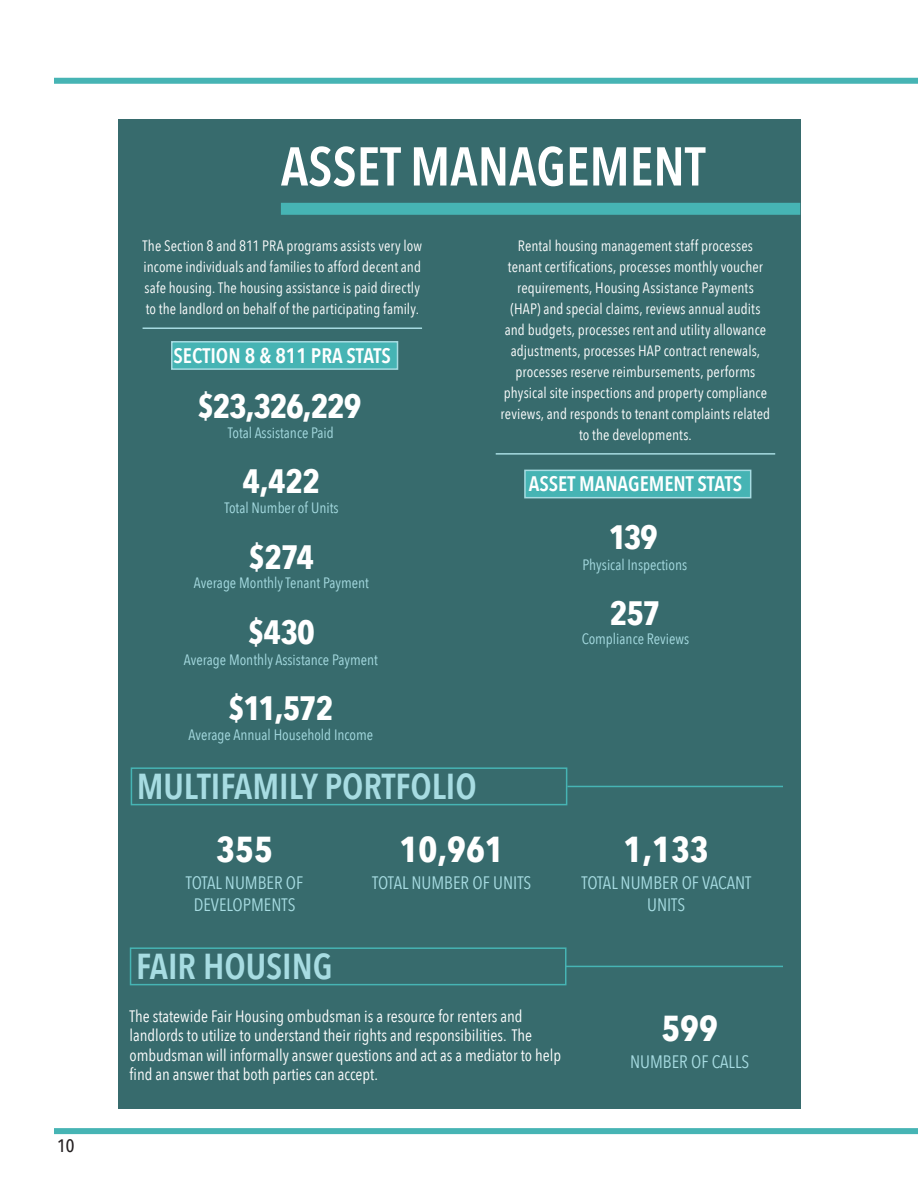
<style>
.page{position:relative;width:918px;height:1188px;background:#fff}
.page>*{position:absolute;margin:0;border:0;box-sizing:border-box;transform-origin:0 0}
.t1{font:600 54px "Avenir Next Condensed";color:#fff}
.t2{font:600 36px "Avenir Next Condensed";color:#a7dce2}
.t3{font:700 36px "Avenir Next Condensed";color:#fff}
.t4{font:700 33.75px "Avenir Next Condensed";letter-spacing:-.04em;color:#fff}
.t5{font:600 21px "Avenir Next Condensed";color:#fff}
.t6{font:18px/21.6px "Avenir Next Condensed";color:#a7dce2;text-align:center}
.t7{font:500 18px "Avenir Next Condensed";color:#231f20}
.t8{font:16.5px/19.5px "Avenir Next Condensed";color:#fff}
.t9{font:15px/21px "Avenir Next Condensed";letter-spacing:.005em;color:#fff;text-align:center}
.t10{font:15px "Avenir Next Condensed";color:#a7dce2}
</style>
<div class="page">
<div style="left:118px;top:119px;width:682px;height:989px;background:#376b6d"></div>
<div style="left:281px;top:203px;width:519px;height:12px;background:#46b4b4"></div>
<hr style="left:496px;top:453px;width:279px;height:2px;background:#a7dce2">
<div style="left:524px;top:470px;width:227px;height:28px;background:#46b4b4;border:2px solid #a7dce2"></div>
<hr style="left:143px;top:327px;width:279px;height:2px;background:#a7dce2">
<div style="left:171px;top:341px;width:227px;height:29px;background:#46b4b4;border:2px solid #a7dce2"></div>
<hr style="left:567px;top:786px;width:216px;height:1px;background:#46b4b4">
<div style="left:131px;top:767px;width:436px;height:38px;background:#376b6d;border:2px solid #46b4b4"></div>
<div style="left:54px;top:78px;width:864px;height:6px;background:#46b4b4"></div>
<hr style="left:564px;top:966px;width:219px;height:1px;background:#46b4b4">
<div style="left:130px;top:947px;width:437px;height:38px;background:#376b6d;border:2px solid #46b4b4"></div>
<div style="left:54px;top:1128px;width:864px;height:6px;background:#46b4b4"></div>
<p class="t7" style="left:57px;top:1135px;width:19px">10</p>
<h1 class="t1" style="left:281px;top:120px;width:426px">ASSET MANAGEMENT</h1>
<p class="t9" style="left:143px;top:235px;width:281px;text-align:left">The Section 8 and 811 PRA programs assists very low income individuals and families to afford decent and safe housing. The housing assistance is paid directly to the landlord on behalf of the participating family.</p>
<h3 class="t5" style="left:174px;top:337px;width:219px">SECTION 8 &amp; 811 PRA STATS</h3>
<h3 class="t4" style="left:197px;top:385px;width:166px">$23,326,229</h3>
<p class="t10" style="left:228px;top:420px;width:108px">Total Assistance Paid</p>
<h3 class="t4" style="left:243px;top:461px;width:79px">4,422</h3>
<p class="t10" style="left:224px;top:495px;width:116px">Total Number of Units</p>
<h3 class="t4" style="left:248px;top:536px;width:67px">$274</h3>
<p class="t10" style="left:194px;top:570px;width:177px">Average Monthly Tenant Payment</p>
<h3 class="t4" style="left:247px;top:612px;width:69px">$430</h3>
<p class="t10" style="left:184px;top:647px;width:196px">Average Monthly Assistance Payment</p>
<h3 class="t4" style="left:228px;top:687px;width:107px">$11,572</h3>
<p class="t10" style="left:189px;top:721px;width:186px">Average Annual Household Income</p>
<h2 class="t2" style="left:137px;top:755px;width:342px">MULTIFAMILY PORTFOLIO</h2>
<p class="t9" style="left:501px;top:235px;width:271px">Rental housing management staff processes tenant certifications, processes monthly voucher requirements, Housing Assistance Payments (HAP) and special claims, reviews annual audits and budgets, processes rent and utility allowance adjustments, processes HAP contract renewals, processes reserve reimbursements, performs physical site inspections and property compliance reviews, and responds to tenant complaints related to the developments.</p>
<h3 class="t5" style="left:529px;top:466px;width:215px">ASSET MANAGEMENT STATS</h3>
<h3 class="t4" style="left:609px;top:517px;width:51px">139</h3>
<p class="t10" style="left:582px;top:552px;width:106px">Physical Inspections</p>
<h3 class="t4" style="left:610px;top:592px;width:52px">257</h3>
<p class="t10" style="left:582px;top:626px;width:109px">Compliance Reviews</p>
<h2 class="t3" style="left:216px;top:827px;width:58px">355</h2>
<p class="t6" style="left:186px;top:871px;width:119px">TOTAL NUMBER OF<br>DEVELOPMENTS</p>
<h2 class="t3" style="left:400px;top:827px;width:106px">10,961</h2>
<p class="t6" style="left:372px;top:871px;width:161px">TOTAL NUMBER OF UNITS</p>
<h2 class="t3" style="left:623px;top:827px;width:87px">1,133</h2>
<p class="t6" style="left:581px;top:871px;width:171px">TOTAL NUMBER OF VACANT<br>UNITS</p>
<h2 class="t2" style="left:136px;top:935px;width:198px">FAIR HOUSING</h2>
<p class="t8" style="left:129px;top:1005px;width:433px">The statewide Fair Housing ombudsman is a resource for renters and landlords to utilize to understand their rights and responsibilities. The ombudsman will informally answer questions and act as a mediator to help find an answer that both parties can accept.</p>
<h2 class="t3" style="left:661px;top:1006px;width:58px">599</h2>
<p class="t6" style="left:630px;top:1051px;width:121px">NUMBER OF CALLS</p>
</div>
